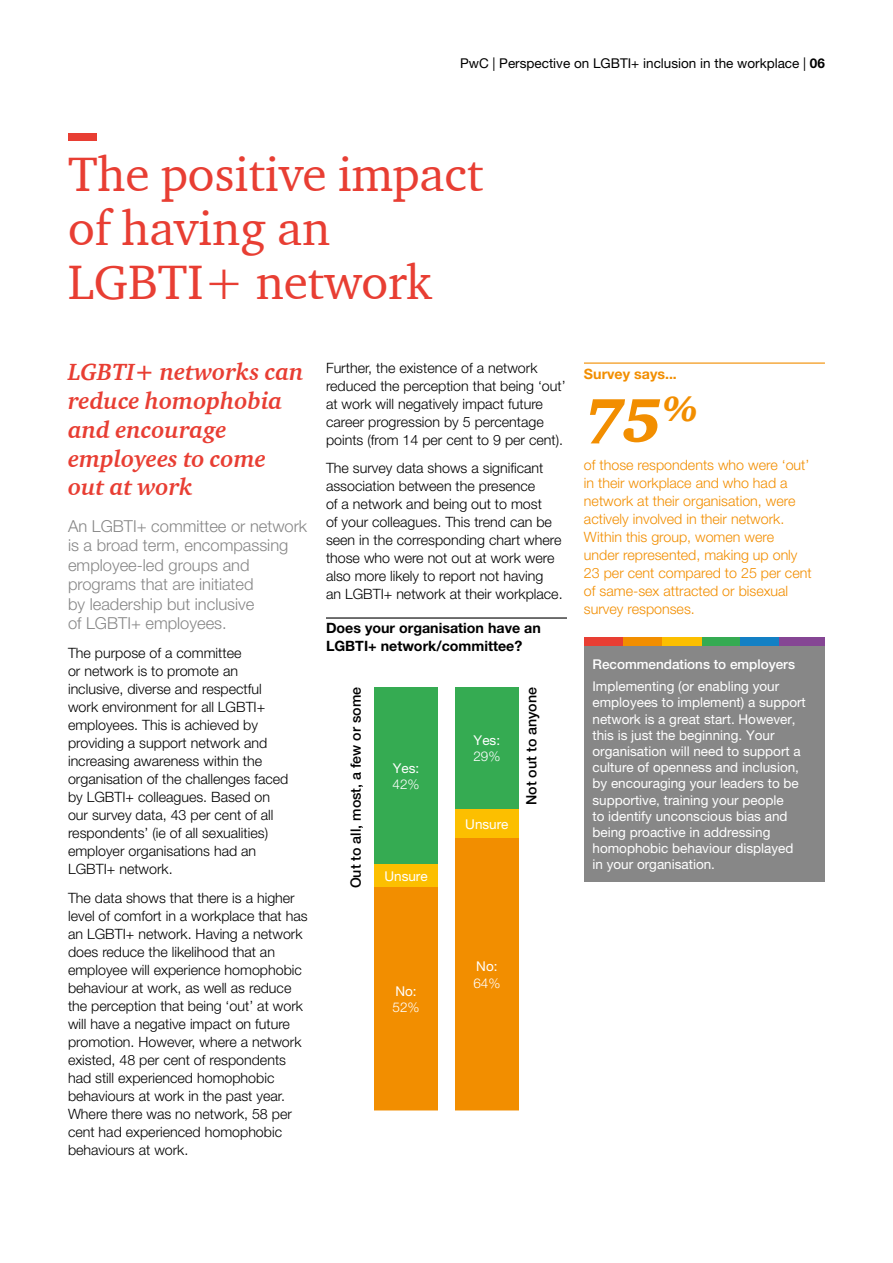
<style>
.page{position:relative;width:893px;height:1263px;background:#fff}
.page>*{position:absolute;margin:0;border:0;box-sizing:border-box;transform-origin:0 0}
.t1{font:63px "Charter ITC Blac Ital";color:#f28e00}
.t2{font:49.5px/54px "Charter ITC";color:#e83e33}
.t3{font:italic 700 24px/28.8px "Charter ITC";color:#e83e33}
.t4{font:300 16.5px/19.5px "Helvetica Neue LT Pro";color:#878787}
.t5{font:300 14.25px/18px "Helvetica Neue LT Pro";color:#000}
.t6{font:300 14.25px/18px "Helvetica Neue LT Pro";color:#f28e00}
.t7{font:700 14.25px/17.1px "Helvetica Neue";color:#000}
.t8{font:500 14.25px "Helvetica Neue LT Pro";color:#000}
.t9{font:700 14.25px "Helvetica Neue";color:#f28e00}
.t10{font:13.5px/16.2px "Helvetica Neue";color:#fff}
.t11{font:13.5px "Helvetica Neue";color:#000}
.t12{font:500 13.5px "Helvetica Neue";color:#fff}
.t13{font:300 13.5px "Helvetica Neue";color:#fff}
.s1{font-weight:700}
</style>
<div class="page">
<hr style="left:326px;top:617px;width:241px;height:2px;background:#000">
<hr style="left:584px;top:362px;width:241px;height:2px;background:#f28e00">
<div style="left:68px;top:133px;width:28px;height:7px;background:#e83e33"></div>
<div style="left:584px;top:645px;width:241px;height:237px;background:#878787"></div>
<div style="left:584px;top:637px;width:39px;height:8px;background:#e83e33"></div>
<div style="left:701px;top:637px;width:39px;height:8px;background:#35ab52"></div>
<div style="left:623px;top:637px;width:39px;height:8px;background:#f28e00"></div>
<div style="left:740px;top:637px;width:39px;height:8px;background:#1380c4"></div>
<div style="left:662px;top:637px;width:39px;height:8px;background:#fcbf00"></div>
<div style="left:779px;top:637px;width:46px;height:8px;background:#854694"></div>
<div style="left:455px;top:687px;width:64px;height:122px;background:#35ab52"></div>
<div style="left:455px;top:838px;width:64px;height:272px;background:#f28e00"></div>
<div style="left:455px;top:809px;width:64px;height:29px;background:#fcbf00"></div>
<div style="left:374px;top:687px;width:64px;height:177px;background:#35ab52"></div>
<div style="left:374px;top:887px;width:64px;height:223px;background:#f28e00"></div>
<div style="left:374px;top:864px;width:64px;height:23px;background:#fcbf00"></div>
<p class="t11" style="left:460px;top:55px;width:366px">PwC | Perspective on LGBTI+ inclusion in the workplace | <span class="s1">06</span></p>
<h2 class="t2" style="left:68px;top:147px;width:417px">The positive impact of having an<br>LGBTI+ network</h2>
<h3 class="t3" style="left:68px;top:357px;width:237px">LGBTI+ networks can reduce homophobia and encourage employees to come out at work</h3>
<p class="t4" style="left:68px;top:516px;width:241px">An LGBTI+ committee or network is a broad term, encompassing employee-led groups and programs that are initiated<br>by leadership but inclusive<br>of LGBTI+ employees.</p>
<p class="t5" style="left:68px;top:644px;width:222px">The purpose of a committee<br>or network is to promote an inclusive, diverse and respectful work environment for all LGBTI+ employees. This is achieved by providing a support network and increasing awareness within the organisation of the challenges faced by LGBTI+ colleagues. Based on our survey data, 43 per cent of all respondents’ (ie of all sexualities) employer organisations had an<br>LGBTI+ network.</p>
<p class="t5" style="left:68px;top:888px;width:241px">The data shows that there is a higher level of comfort in a workplace that has an LGBTI+ network. Having a network does reduce the likelihood that an employee will experience homophobic behaviour at work, as well as reduce the perception that being ‘out’ at work will have a negative impact on future promotion. However, where a network existed, 48 per cent of respondents had still experienced homophobic behaviours at work in the past year.<br>Where there was no network, 58 per cent had experienced homophobic behaviours at work.</p>
<p class="t5" style="left:326px;top:358px;width:241px">Further, the existence of a network reduced the perception that being ‘out’ at work will negatively impact future career progression by 5 percentage points (from 14 per cent to 9 per cent).</p>
<p class="t5" style="left:326px;top:459px;width:238px">The survey data shows a significant association between the presence<br>of a network and being out to most<br>of your colleagues. This trend can be seen in the corresponding chart where those who were not out at work were also more likely to report not having<br>an LGBTI+ network at their workplace.</p>
<p class="t7" style="left:326px;top:619px;width:216px">Does your organisation have an<br>LGBTI+ network/committee?</p>
<p class="t8" style="left:347px;top:888px;width:203px;rotate:-90deg">Out to all, most, a few or some</p>
<p class="t8" style="left:523px;top:805px;width:119px;rotate:-90deg">Not out to anyone</p>
<p class="t10" style="left:474px;top:732px;width:28px">Yes:</p>
<p class="t13" style="left:473px;top:748px;width:29px">29%</p>
<p class="t10" style="left:393px;top:760px;width:28px">Yes:</p>
<p class="t13" style="left:393px;top:776px;width:29px">42%</p>
<p class="t10" style="left:465px;top:816px;width:45px">Unsure</p>
<p class="t10" style="left:384px;top:868px;width:45px">Unsure</p>
<p class="t10" style="left:395px;top:983px;width:23px">No:</p>
<p class="t13" style="left:393px;top:999px;width:29px">52%</p>
<p class="t10" style="left:476px;top:958px;width:23px">No:</p>
<p class="t13" style="left:473px;top:974px;width:29px">64%</p>
<p class="t9" style="left:584px;top:365px;width:94px">Survey says...</p>
<h1 class="t1" style="left:584px;top:381px;width:116px">75<sup>%</sup></h1>
<p class="t6" style="left:584px;top:456px;width:229px">of those respondents who were ‘out’ in their workplace and who had a network at their organisation, were actively involved in their network.<br>Within this group, women were under represented, making up only<br>23 per cent compared to 25 per cent of same-sex attracted or bisexual survey responses.</p>
<p class="t12" style="left:592px;top:656px;width:204px">Recommendations to employers</p>
<p class="t10" style="left:592px;top:678px;width:215px">Implementing (or enabling your employees to implement) a support network is a great start. However, this is just the beginning. Your organisation will need to support a culture of openness and inclusion, by encouraging your leaders to be supportive, training your people<br>to identify unconscious bias and being proactive in addressing homophobic behaviour displayed in your organisation.</p>
</div>
